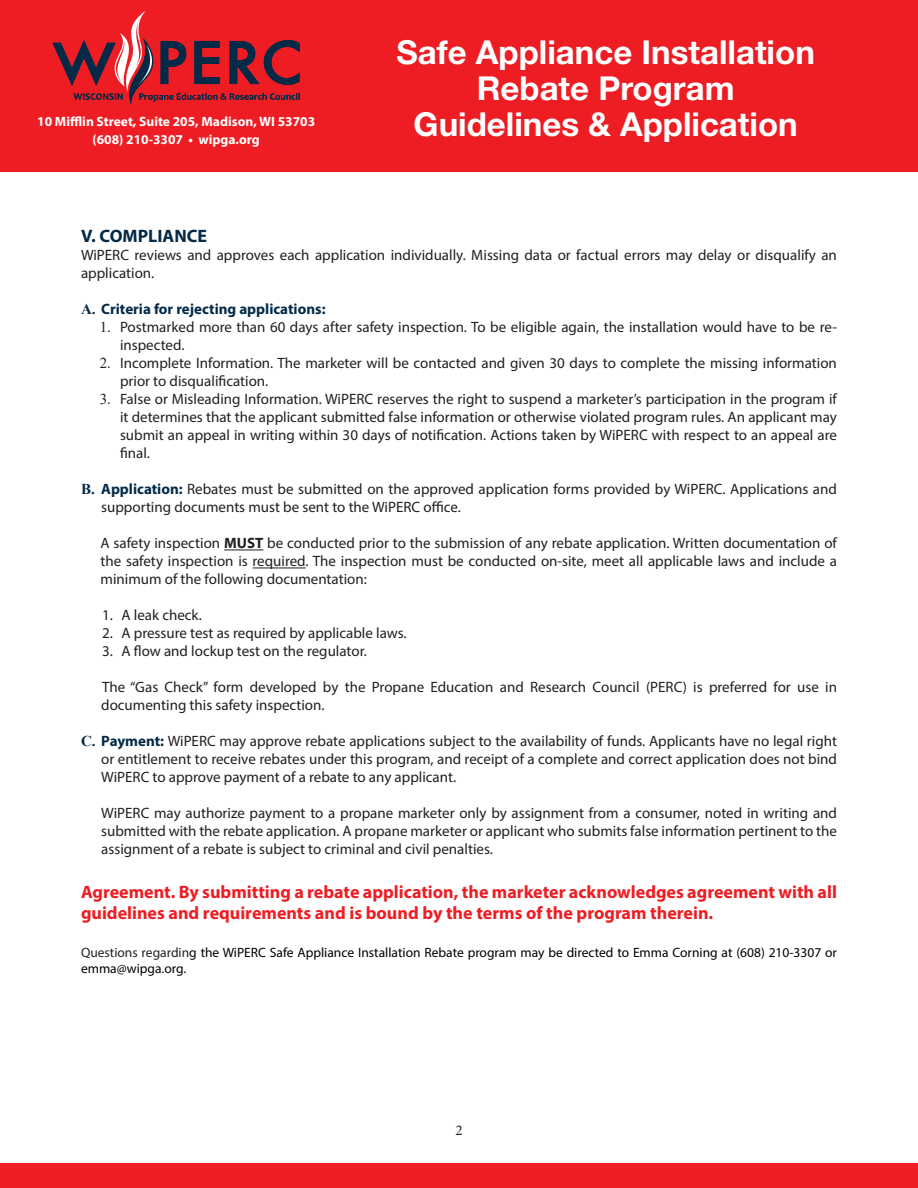
<style>
.page{position:relative;width:918px;height:1188px;background:#fff}
.page>*{position:absolute;margin:0;border:0;box-sizing:border-box;transform-origin:0 0}
.Pa0{font:700 33px/36px "Helvetica Neue";color:#fff;text-align:center}
.t1{font:700 18px/21.6px "Myriad Pro";color:#ee1d23}
.t2{font:700 18px "Myriad Pro";color:#042a48}
.t3{font:15px/18px "Myriad Pro";color:#231f20}
.t4{font:700 15px "Myriad Pro";color:#042a48}
.t5{font:15px "Minion Pro";color:#231f20}
.t6{font:13.5px/16.2px "Myriad Pro";color:#000}
.Pa0-2{font:700 13.5px "Myriad Pro";color:#fff}
.s1{font-family:"Times New Roman"}
.s2{font-family:"Times New Roman";font-weight:700;color:#042a48}
.s3{font-weight:700;color:#042a48}
.s4{font-weight:700}
.s5{color:#231f20}
</style>
<div class="page">
<hr style="left:224px;top:550px;width:39px;height:1px;background:#231f20">
<hr style="left:253px;top:568px;width:53px;height:1px;background:#231f20">
<div style="left:0;top:0;width:918px;height:171px;background:#ee1d23"></div>
<svg style="left:53px;top:11px;width:247px;height:94px"></svg>
<div style="left:0;top:1163px;width:918px;height:25px;background:#ee1d23"></div>
<p class="Pa0-2" style="left:37px;top:112px;width:279px">10 Mifflin Street, Suite 205, Madison, WI 53703</p>
<p class="Pa0-2" style="left:93px;top:130px;width:169px">(608) 210-3307 • wipga.org</p>
<p class="Pa0" style="left:397px;top:33px;width:420px">Safe Appliance Installation<br>Rebate Program<br>Guidelines &amp; Application</p>
<p class="t2" style="left:81px;top:225px;width:128px">V. COMPLIANCE</p>
<p class="t3" style="left:81px;top:246px;width:757px">WiPERC reviews and approves each application individually. Missing data or factual errors may delay or disqualify an application.</p>
<p class="t4" style="left:81px;top:300px;width:246px"><span class="s1">A.</span> Criteria for rejecting applications:</p>
<p class="t3" style="left:120px;top:318px;width:718px;text-indent:-20px"><span class="s1">1.</span> Postmarked more than 60 days after safety inspection. To be eligible again, the installation would have to be re&shy;inspected.</p>
<p class="t3" style="left:120px;top:354px;width:718px;text-indent:-20px"><span class="s1">2.</span> Incomplete Information. The marketer will be contacted and given 30 days to complete the missing information prior to disqualification.</p>
<p class="t3" style="left:120px;top:390px;width:719px;text-align:justify;text-indent:-20px"><span class="s1">3.</span> False or Misleading Information. WiPERC reserves the right to suspend a marketer’s participation in the program if it determines that the applicant submitted false information or otherwise violated program rules. An applicant may submit an appeal in writing within 30 days of notification. Actions taken by WiPERC with respect to an appeal are final.</p>
<p class="t3" style="left:101px;top:480px;width:737px;text-indent:-20px"><span class="s2">B.</span> <span class="s3">Application:</span> Rebates must be submitted on the approved application forms provided by WiPERC. Applications and supporting documents must be sent to the WiPERC office.</p>
<p class="t3" style="left:100px;top:534px;width:738px;text-align:justify">A safety inspection <span class="s4">MUST</span> be conducted prior to the submission of any rebate application. Written documentation of the safety inspection is required. The inspection must be conducted on-site, meet all applicable laws and include a minimum of the following documentation:</p>
<p class="t3" style="left:102px;top:606px;width:101px">1. A leak check.</p>
<p class="t3" style="left:102px;top:624px;width:306px">2. A pressure test as required by applicable laws.</p>
<p class="t3" style="left:102px;top:642px;width:266px">3. A flow and lockup test on the regulator.</p>
<p class="t3" style="left:101px;top:678px;width:737px">The “Gas Check” form developed by the Propane Education and Research Council (PERC) is preferred for use in documenting this safety inspection.</p>
<p class="t3" style="left:101px;top:732px;width:737px;text-align:justify;text-indent:-20px"><span class="s2">C.</span> <span class="s3">Payment:</span> WiPERC may approve rebate applications subject to the availability of funds. Applicants have no legal right or entitlement to receive rebates under this program, and receipt of a complete and correct application does not bind WiPERC to approve payment of a rebate to any applicant.</p>
<p class="t3" style="left:101px;top:804px;width:737px;text-align:justify">WiPERC may authorize payment to a propane marketer only by assignment from a consumer, noted in writing and submitted with the rebate application. A propane marketer or applicant who submits false information pertinent to the assignment of a rebate is subject to criminal and civil penalties.</p>
<p class="t1" style="left:81px;top:880px;width:757px">Agreement. By submitting a rebate application, the marketer acknowledges agreement with all guidelines and requirements and is bound by the terms of the program therein.</p>
<p class="t6" style="left:81px;top:944px;width:758px"><span class="s5">Questions regardin</span>g the WiPERC Safe Appliance Installation Rebate program may be directed to Emma Corning at (608) 210-3307 or emma@wipga.org.</p>
<p class="t5" style="left:455px;top:1120px;width:9px">2</p>
</div>
